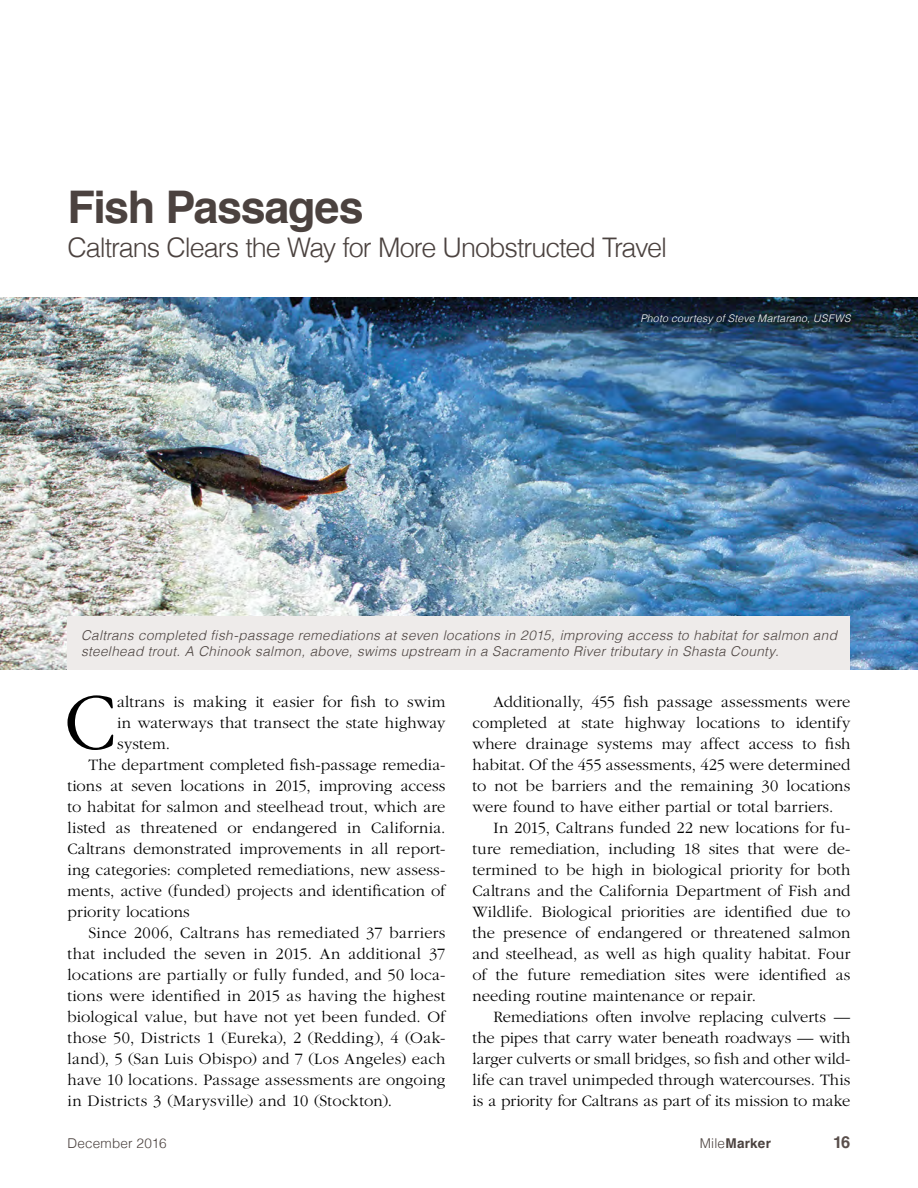
<style>
.page{position:relative;width:918px;height:1188px;background:#fff}
.page>*{position:absolute;margin:0;border:0;box-sizing:border-box;transform-origin:0 0}
.body__first_paragrap{font:300 83.85px "ITC Garamond Std";color:#000}
.Story_Headers{font:700 45px "Helvetica";letter-spacing:-.03em;color:#4b423f}
.Deck{font:300 27px "Helvetica";letter-spacing:-.04em;color:#4b423f}
.body{font:300 16.5px/21px "ITC Garamond Std";letter-spacing:.01em;color:#000;text-align:justify}
.body__first_paragrap-2{font:300 16.5px/21px "ITC Garamond Std";letter-spacing:.01em;color:#000;text-align:justify}
.t1{font:700 16.5px "Helvetica";color:#594e4b}
.t2{font:italic 300 13.5px/16.5px "Helvetica";letter-spacing:.03em;color:#4b423f}
.t3{font:300 13.5px "Helvetica";letter-spacing:.01em;color:#4b423f}
.t4{font:700 13.5px "Helvetica";letter-spacing:.025em;color:#4b423f}
.t5{font:italic 300 10.5px "Helvetica";letter-spacing:.02em;color:#fff}
.s1{font-weight:300}
</style>
<div class="page">
<img style="left:0;top:297px;width:918px;height:373px">
<div style="left:68px;top:616px;width:782px;height:54px;background:#eeebea"></div>
<h1 class="Story_Headers" style="left:68px;top:171px;width:298px">Fish Passages</h1>
<h2 class="Deck" style="left:68px;top:224px;width:601px">Caltrans Clears the Way for More Unobstructed Travel</h2>
<p class="t5" style="left:640px;top:309px;width:212px">Photo courtesy of Steve Martarano, USFWS</p>
<p class="t2" style="left:81px;top:626px;width:757px">Caltrans completed fish-passage remediations at seven locations in 2015, improving access to habitat for salmon and steelhead trout. A Chinook salmon, above, swims upstream in a Sacramento River tributary in Shasta County.</p>
<p class="body__first_paragrap" style="left:64px;top:678px;width:54px">C</p>
<p class="body__first_paragrap-2" style="left:117px;top:692px;width:330px">altrans is making it easier for fish to swim in waterways that transect the state highway system.</p>
<p class="body" style="left:67px;top:755px;width:380px;text-indent:21px">The department completed fish-passage remedia&shy;tions at seven locations in 2015, improving access to habitat for salmon and steelhead trout, which are listed as threatened or endangered in California.<br>Caltrans demonstrated improvements in all report&shy;ing categories: completed remediations, new assess&shy;ments, active (funded) projects and identification of priority locations</p>
<p class="body" style="left:67px;top:923px;width:380px;text-indent:21px">Since 2006, Caltrans has remediated 37 barriers that included the seven in 2015. An additional 37 locations are partially or fully funded, and 50 loca&shy;tions were identified in 2015 as having the highest biological value, but have not yet been funded. Of those 50, Districts 1 (Eureka), 2 (Redding), 4 (Oak&shy;land), 5 (San Luis Obispo) and 7 (Los Angeles) each have 10 locations. Passage assessments are ongoing in Districts 3 (Marysville) and 10 (Stockton).</p>
<p class="body" style="left:472px;top:692px;width:380px;text-indent:21px">Additionally, 455 fish passage assessments were completed at state highway locations to identify where drainage systems may affect access to fish habitat. Of the 455 assessments, 425 were determined to not be barriers and the remaining 30 locations were found to have either partial or total barriers.</p>
<p class="body" style="left:472px;top:818px;width:380px;text-indent:21px">In 2015, Caltrans funded 22 new locations for fu&shy;ture remediation, including 18 sites that were de&shy;termined to be high in biological priority for both Caltrans and the California Department of Fish and Wildlife. Biological priorities are identified due to the presence of endangered or threatened salmon and steelhead, as well as high quality habitat. Four of the future remediation sites were identified as needing routine maintenance or repair.</p>
<p class="body" style="left:472px;top:1007px;width:380px;text-indent:21px">Remediations often involve replacing culverts — the pipes that carry water beneath roadways — with larger culverts or small bridges, so fish and other wild&shy;life can travel unimpeded through watercourses. This is a priority for Caltrans as part of its mission to make</p>
<p class="t3" style="left:68px;top:1131px;width:101px">December 2016</p>
<p class="t4" style="left:700px;top:1132px;width:73px"><span class="s1">Mile</span>Marker</p>
<p class="t1" style="left:833px;top:1129px;width:19px">16</p>
</div>
